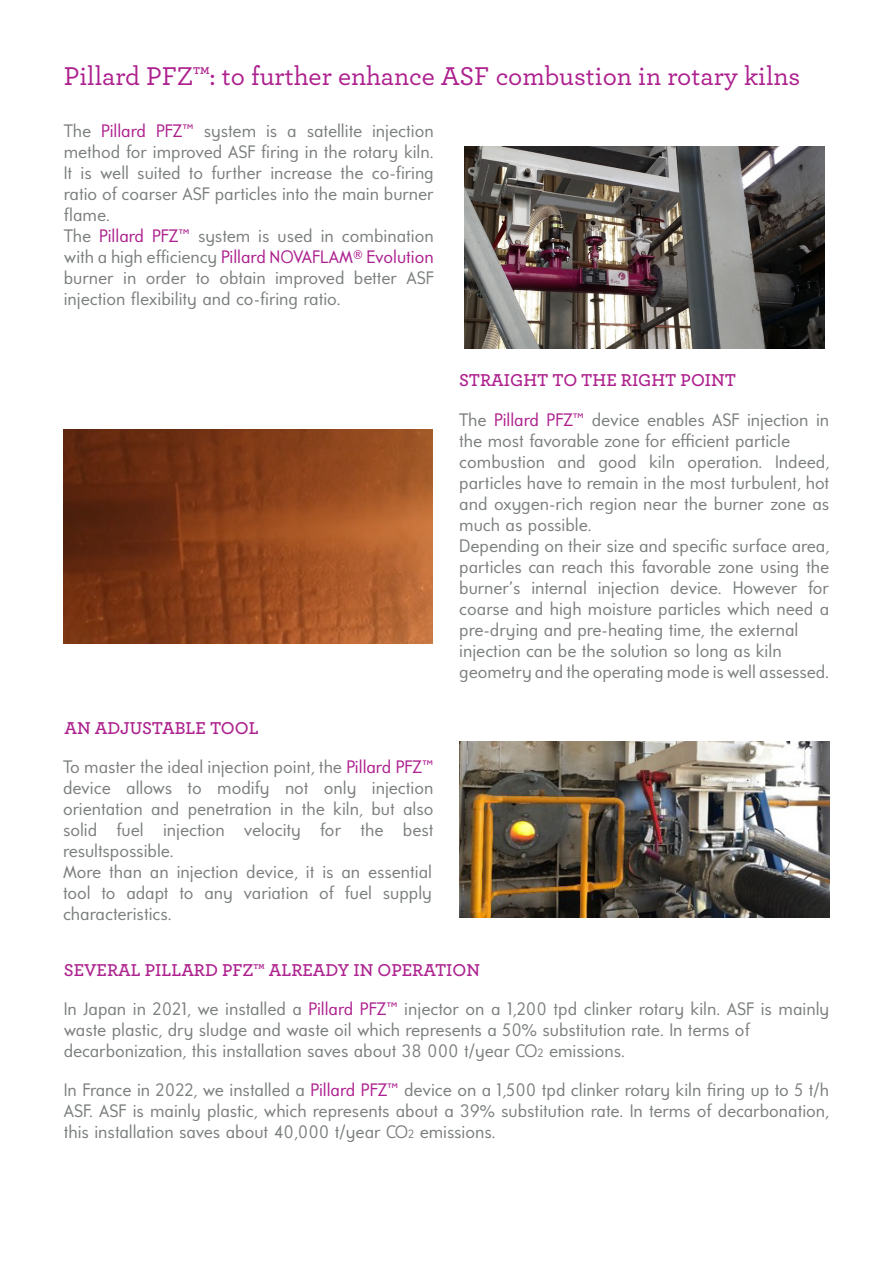
<style>
.page{position:relative;width:893px;height:1263px;background:#fff}
.page>*{position:absolute;margin:0;border:0;box-sizing:border-box;transform-origin:0 0}
.t1{font:500 27px "Archer";color:#ad208e}
.t2{font:18px/21px "Universalis ADF Std";color:#7c7f7f;text-align:justify}
.t3{font:600 18px "Archer";color:#ad208e}
.t4{font:600 18px "Archer";color:#ad238f}
.s1{color:#ad208e}
.s2{font-size:12px}
</style>
<div class="page">
<img style="left:464px;top:146px;width:360px;height:202px">
<img style="left:63px;top:429px;width:370px;height:214px">
<img style="left:459px;top:742px;width:370px;height:175px">
<p class="t1" style="left:64px;top:57px;width:738px">Pillard PFZ™: to further enhance ASF combustion in rotary kilns</p>
<p class="t2" style="left:64px;top:120px;width:371px">The <span class="s1">Pillard PFZ™</span> system is a satellite injection method for improved ASF firing in the rotary kiln.<br>It is well suited to further increase the co-firing ratio of coarser ASF particles into the main burner flame.</p>
<p class="t2" style="left:64px;top:225px;width:371px">The <span class="s1">Pillard PFZ™</span> system is used in combination with a high efficiency <span class="s1">Pillard NOVAFLAM® Evolution </span>burner in order to obtain improved better ASF injection flexibility and co-firing ratio.</p>
<p class="t3" style="left:64px;top:714px;width:196px">AN ADJUSTABLE TOOL</p>
<p class="t2" style="left:63px;top:756px;width:372px">To master the ideal injection point, the <span class="s1">Pillard PFZ™ </span>device allows to modify not only injection orientation and penetration in the kiln, but also solid fuel injection velocity for the best resultspossible.</p>
<p class="t2" style="left:63px;top:861px;width:371px">More than an injection device, it is an essential tool to adapt to any variation of fuel supply characteristics.</p>
<p class="t3" style="left:459px;top:367px;width:278px">STRAIGHT TO THE RIGHT POINT</p>
<p class="t2" style="left:459px;top:408px;width:371px">The <span class="s1">Pillard PFZ™</span> device enables ASF injection in the most favorable zone for efficient particle</p>
<p class="t2" style="left:459px;top:450px;width:371px">combustion and good kiln operation. Indeed, particles have to remain in the most turbulent, hot and oxygen-rich region near the burner zone as much as possible.</p>
<p class="t2" style="left:459px;top:534px;width:371px">Depending on their size and specific surface area, particles can reach this favorable zone using the burner’s internal injection device. However for coarse and high moisture particles which need a pre-drying and pre-heating time, the external</p>
<p class="t2" style="left:459px;top:639px;width:324px">injection can be the solution so long as kiln</p>
<p class="t2" style="left:459px;top:660px;width:371px">geometry and the operating mode is well assessed.</p>
<p class="t4" style="left:64px;top:957px;width:418px">SEVERAL <span class="s1">PILLARD PFZ™</span> ALREADY IN OPERATION</p>
<p class="t2" style="left:64px;top:998px;width:767px">In Japan in 2021, we installed a <span class="s1">Pillard PFZ™</span> injector on a 1,200 tpd clinker rotary kiln. ASF is mainly waste plastic, dry sludge and waste oil which represents a 50% substitution rate. In terms of</p>
<p class="t2" style="left:64px;top:1040px;width:563px">decarbonization, this installation saves about 38 000 t/year CO<span class="s2">2</span> emissions.</p>
<p class="t2" style="left:64px;top:1079px;width:767px">In France in 2022, we installed a <span class="s1">Pillard PFZ™</span> device on a 1,500 tpd clinker rotary kiln firing up to 5 t/h ASF. ASF is mainly plastic, which represents about a 39% substitution rate. In terms of decarbonation, this installation saves about 40,000 t/year CO<span class="s2">2</span> emissions.</p>
</div>
